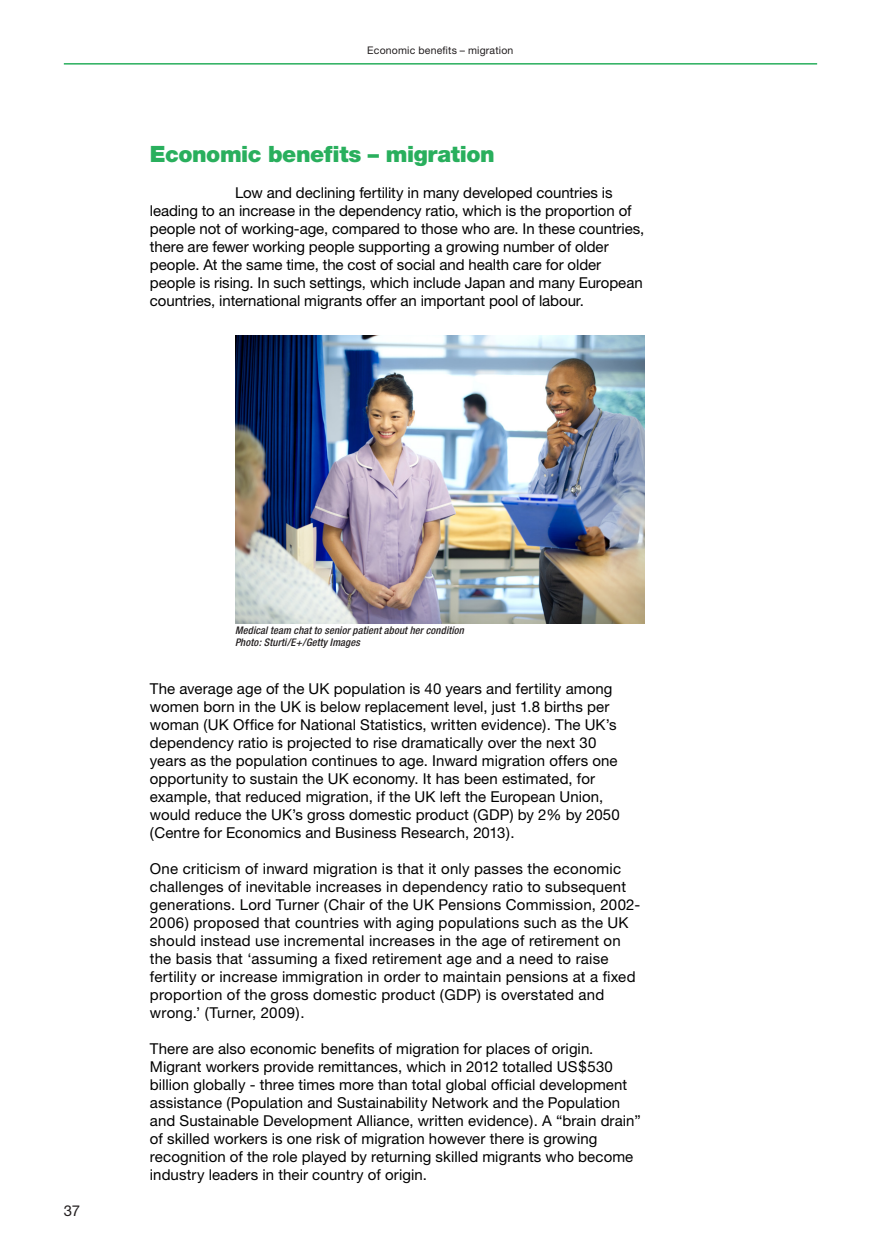
<style>
.page{position:relative;width:881px;height:1251px;background:#fff}
.page>*{position:absolute;margin:0;border:0;box-sizing:border-box;transform-origin:0 0}
.Sub_Heading_and_Boxe{font:900 22.5px "Helvetica Neue";letter-spacing:-.02em;color:#29af5d}
.Body_Copy{font:15px/18px "Helvetica Neue";letter-spacing:.005em;color:#000100}
.t1{font:15px "Helvetica Neue";color:#231f20}
.Photo_and_Figure_Cap{font:italic 500 condensed 10.5px "Helvetica Neue";letter-spacing:.015em;color:#231f20}
.t2{font:10.5px "Helvetica Neue";letter-spacing:.015em;color:#231f20}
</style>
<div class="page">
<hr style="left:64px;top:63px;width:752px;height:2px;background:#29af5d">
<img style="left:235px;top:335px;width:408px;height:288px">
<p class="t2" style="left:367px;top:44px;width:147px">Economic benefits – migration</p>
<p class="Sub_Heading_and_Boxe" style="left:150px;top:141px;width:346px">Economic benefits – migration</p>
<p class="Body_Copy" style="left:150px;top:183px;width:496px;text-indent:85px">Low and declining fertility in many developed countries is leading to an increase in the dependency ratio, which is the proportion of people not of working-age, compared to those who are. In these countries, there are fewer working people supporting a growing number of older people. At the same time, the cost of social and health care for older people is rising. In such settings, which include Japan and many European countries, international migrants offer an important pool of labour.</p>
<p class="t1" style="left:64px;top:1201px;width:18px">37</p>
<p class="Photo_and_Figure_Cap" style="left:235px;top:623px;width:230px">Medical team chat to senior patient about her condition</p>
<p class="Photo_and_Figure_Cap" style="left:235px;top:636px;width:126px">Photo: Sturti/E+/Getty Images</p>
<p class="Body_Copy" style="left:150px;top:678px;width:471px">The average age of the UK population is 40 years and fertility among women born in the UK is below replacement level, just 1.8 births per woman (UK Office for National Statistics, written evidence). The UK’s dependency ratio is projected to rise dramatically over the next 30 years as the population continues to age. Inward migration offers one opportunity to sustain the UK economy. It has been estimated, for example, that reduced migration, if the UK left the European Union, would reduce the UK’s gross domestic product (GDP) by 2% by 2050 (Centre for Economics and Business Research, 2013).</p>
<p class="Body_Copy" style="left:150px;top:858px;width:491px">One criticism of inward migration is that it only passes the economic challenges of inevitable increases in dependency ratio to subsequent generations. Lord Turner (Chair of the UK Pensions Commission, 2002- 2006) proposed that countries with aging populations such as the UK should instead use incremental increases in the age of retirement on the basis that ‘assuming a fixed retirement age and a need to raise fertility or increase immigration in order to maintain pensions at a fixed proportion of the gross domestic product (GDP) is overstated and wrong.’ (Turner, 2009).</p>
<p class="Body_Copy" style="left:150px;top:1038px;width:492px">There are also economic benefits of migration for places of origin.<br>Migrant workers provide remittances, which in 2012 totalled US$530 billion globally - three times more than total global official development assistance (Population and Sustainability Network and the Population and Sustainable Development Alliance, written evidence). A “brain drain” of skilled workers is one risk of migration however there is growing recognition of the role played by returning skilled migrants who become industry leaders in their country of origin.</p>
</div>
